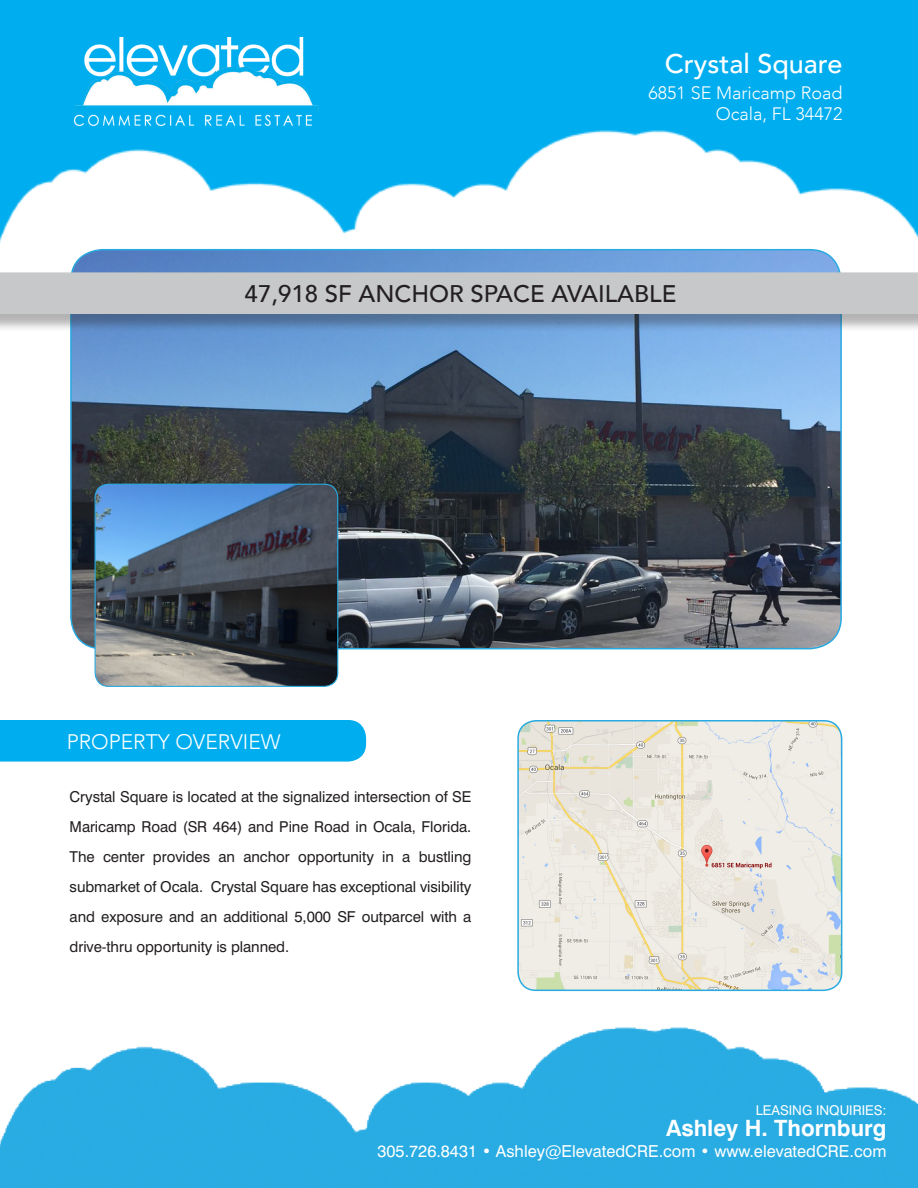
<style>
.page{position:relative;width:918px;height:1188px;background:#fff}
.page>*{position:absolute;margin:0;border:0;box-sizing:border-box;transform-origin:0 0}
.t1{font:500 27px "Avenir";color:#fff}
.t2{font:500 24px "Avenir";color:#231f20}
.t3{font:700 22.5px "Swiss 721 BT";color:#fff}
.t4{font:300 21px "Avenir";color:#fff}
.t5{font:300 18px "Avenir";color:#fff}
.t6{font:16.5px "Swiss 721 BT";color:#fff}
.t7{font:15px/30px "Swiss 721 BT";letter-spacing:-.005em;color:#231f20}
.t8{font:13.5px "Swiss 721 BT";color:#fff}
</style>
<div class="page">
<img style="left:0;top:0;width:918px;height:667px">
<img style="left:71px;top:250px;width:770px;height:399px">
<img style="left:0;top:667px;width:918px;height:521px">
<img style="left:61px;top:38px;width:272px;height:94px">
<img style="left:95px;top:484px;width:243px;height:202px">
<div style="left:95px;top:484px;width:243px;height:203px;border:1px solid #29aae1;border-radius:13px"></div>
<div style="left:0;top:275px;width:918px;height:58px;background:#231f20;opacity:.34"></div>
<div style="left:0;top:272px;width:918px;height:42px;background:#c7c8ca"></div>
<p class="t1" style="left:665px;top:40px;width:179px">Crystal Square</p>
<p class="t5" style="left:649px;top:82px;width:195px">6851 SE Maricamp Road</p>
<p class="t5" style="left:716px;top:104px;width:128px">Ocala, FL 34472</p>
<p class="t2" style="left:245px;top:273px;width:433px">47,918 SF ANCHOR SPACE AVAILABLE</p>
<p class="t4" style="left:67px;top:730px;width:215px">PROPERTY OVERVIEW</p>
<p class="t7" style="left:70px;top:781px;width:403px">Crystal Square is located at the signalized intersection of SE<br>Maricamp Road (SR 464) and Pine Road in Ocala, Florida.</p>
<p class="t7" style="left:70px;top:841px;width:403px">The center provides an anchor opportunity in a bustling</p>
<p class="t7" style="left:70px;top:871px;width:403px;text-align:justify">submarket of Ocala. Crystal Square has exceptional visibility and exposure and an additional 5,000 SF outparcel with a drive-thru opportunity is planned.</p>
<p class="t8" style="left:756px;top:1102px;width:132px">LEASING INQUIRIES:</p>
<p class="t3" style="left:666px;top:1114px;width:222px">Ashley H. Thornburg</p>
<p class="t6" style="left:378px;top:1141px;width:510px">305.726.8431 • Ashley@ElevatedCRE.com • www.elevatedCRE.com</p>
</div>
